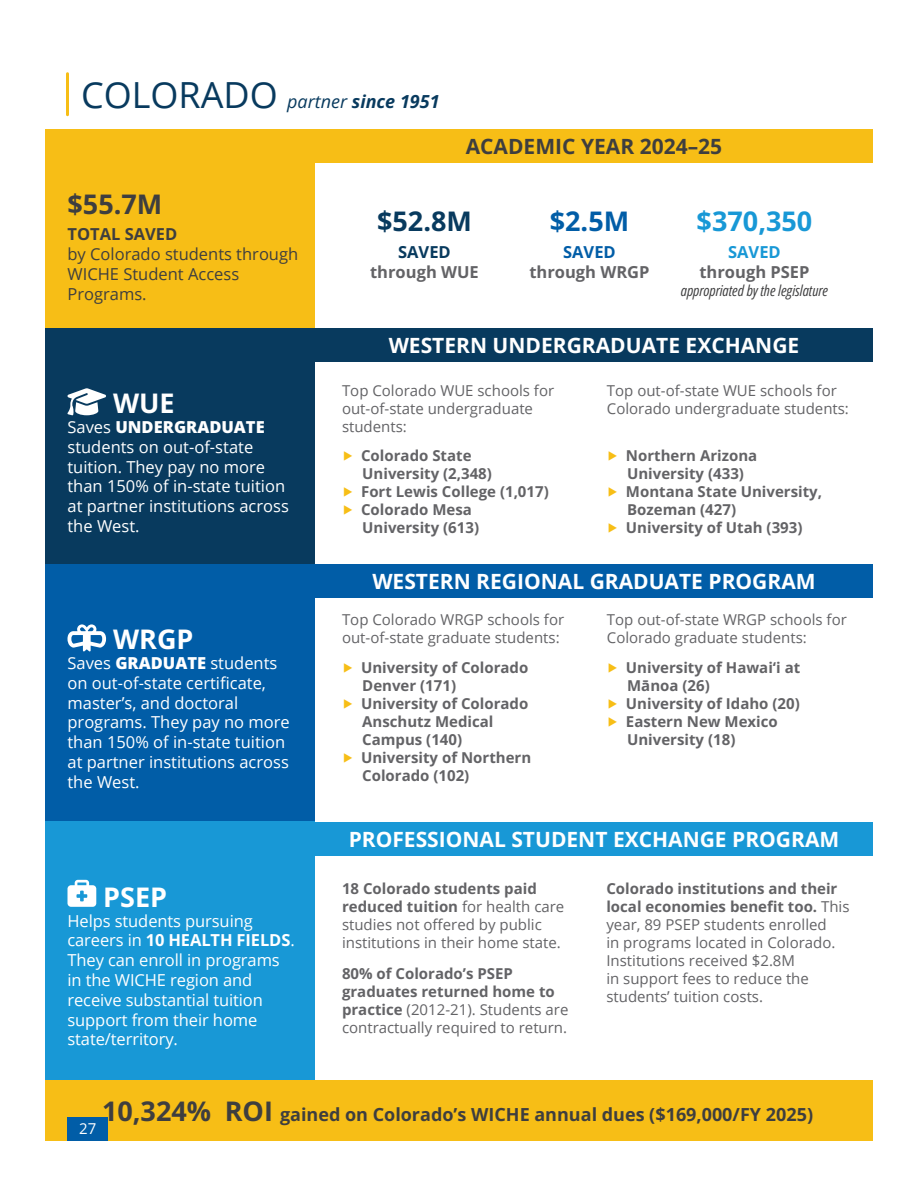
<style>
.page{position:relative;width:918px;height:1188px;background:#fff}
.page>*{position:absolute;margin:0;border:0;box-sizing:border-box;transform-origin:0 0}
.Factsheet_Heading_2{font:700 27px "Open Sans";color:#3e3e3f}
.t1{font:700 27px "Open Sans";color:#fff}
.t2{font:700 27px "Open Sans";color:#1898d6}
.t3{font:700 27px "Open Sans";color:#083a5e}
.t4{font:700 27px "Open Sans";color:#015da7}
.Factsheet_Heading_2-2{font:700 21px "Open Sans";color:#fff}
.Factsheet_Heading_2-3{font:700 21px "Open Sans";color:#3e3e3f}
.t5{font:700 18px "Open Sans";color:#3e3e3f}
.Heading_1{font:italic 700 18px "Open Sans";color:#083a5e}
.t6{font:16.5px/19.8px "Open Sans";color:#fff}
.t7{font:16.5px/19.8px "Open Sans";color:#3e3e3f}
.t8{font:700 16.5px/19.8px "Open Sans";color:#636366;text-align:center}
.Factsheet_Heading_2-4{font:700 16.5px "Open Sans";color:#3e3e3f}
.t9{font:15px/18px "Open Sans";color:#636366}
.t10{font:700 15px/18px "Open Sans";color:#636366}
.t11{font:italic 15px "Open Sans Condensed";color:#3e3e3f}
.t12{font:15px "Open Sans";color:#fff}
.s1{font-weight:400;font-style:normal;font-size:36px}
.s2{font-weight:400}
.s3{font-weight:800}
.s4{font-weight:700}
.s5{color:#083a5e}
.s6{color:#015da7}
.s7{color:#1898d6}
.s8{color:#f7be16}
.s9{font-size:27px}
</style>
<div class="page">
<div style="left:45px;top:1080px;width:828px;height:61px;background:#f7be16"></div>
<div style="left:45px;top:129px;width:270px;height:199px;background:#f7be16"></div>
<div style="left:45px;top:328px;width:270px;height:236px;background:#083a5e"></div>
<div style="left:45px;top:564px;width:270px;height:258px;background:#015da7"></div>
<div style="left:45px;top:822px;width:270px;height:258px;background:#1898d6"></div>
<hr style="left:66px;top:74px;width:3px;height:41px;background:#f7be16">
<svg style="left:67px;top:388px;width:39px;height:27px"></svg>
<svg style="left:67px;top:624px;width:39px;height:28px"></svg>
<svg style="left:68px;top:880px;width:28px;height:27px"></svg>
<div style="left:315px;top:129px;width:558px;height:34px;background:#f7be16"></div>
<div style="left:315px;top:328px;width:558px;height:34px;background:#083a5e"></div>
<div style="left:315px;top:564px;width:558px;height:34px;background:#015da7"></div>
<div style="left:315px;top:822px;width:558px;height:33px;background:#1898d6"></div>
<div style="left:68px;top:1117px;width:40px;height:23px;background:#015da7"></div>
<h1 class="Heading_1" style="left:81px;top:89px;width:360px"><span class="s1">COLORADO</span> <span class="s2">partner</span> since 1951</h1>
<h2 class="Factsheet_Heading_2-3" style="left:466px;top:132px;width:258px">ACADEMIC YEAR 2024–25</h2>
<h2 class="Factsheet_Heading_2" style="left:68px;top:185px;width:96px">$55.7M</h2>
<h2 class="Factsheet_Heading_2-4" style="left:68px;top:223px;width:111px">TOTAL SAVED</h2>
<p class="t7" style="left:68px;top:244px;width:232px">by Colorado students through<br>WICHE Student Access<br>Programs.</p>
<p class="t1" style="left:113px;top:385px;width:63px">WUE</p>
<p class="t6" style="left:68px;top:417px;width:223px">Saves <span class="s3">UNDERGRADUATE </span>students on out-of-state tuition. They pay no more than 150% of in-state tuition at partner institutions across the West.</p>
<p class="t1" style="left:113px;top:621px;width:82px">WRGP</p>
<p class="t6" style="left:68px;top:653px;width:224px">Saves <span class="s3">GRADUATE</span> students on out-of-state certificate, master’s, and doctoral programs. They pay no more than 150% of in-state tuition at partner institutions across the West.</p>
<p class="t1" style="left:103px;top:879px;width:65px">PSEP</p>
<p class="t6" style="left:68px;top:910px;width:229px">Helps students pursuing careers in <span class="s4">10 HEALTH FIELDS</span>.<br>They can enroll in programs in the WICHE region and receive substantial tuition support from their home state/territory.</p>
<p class="t3" style="left:377px;top:202px;width:96px">$52.8M</p>
<p class="t4" style="left:550px;top:202px;width:81px">$2.5M</p>
<p class="t2" style="left:697px;top:202px;width:117px">$370,350</p>
<p class="t8" style="left:370px;top:242px;width:110px"><span class="s5">SAVED </span>through WUE</p>
<p class="t8" style="left:529px;top:242px;width:122px"><span class="s6">SAVED </span>through WRGP</p>
<p class="t8" style="left:699px;top:242px;width:112px"><span class="s7">SAVED </span>through PSEP</p>
<p class="t11" style="left:681px;top:280px;width:149px">appropriated by the legislature</p>
<h2 class="Factsheet_Heading_2-2" style="left:389px;top:331px;width:412px">WESTERN UNDERGRADUATE EXCHANGE</h2>
<p class="t9" style="left:342px;top:381px;width:214px">Top Colorado WUE schools for out-of-state undergraduate students:</p>
<p class="t10" style="left:362px;top:446px;width:131px;text-indent:-20px"><span class="s8">▶</span> Colorado State<br>University (2,348)</p>
<p class="t10" style="left:342px;top:482px;width:208px"><span class="s8">▶</span> Fort Lewis College (1,017)</p>
<p class="t10" style="left:362px;top:500px;width:118px;text-indent:-20px"><span class="s8">▶</span> Colorado Mesa<br>University (613)</p>
<p class="t9" style="left:607px;top:381px;width:244px">Top out-of-state WUE schools for<br>Colorado undergraduate students:</p>
<p class="t10" style="left:607px;top:446px;width:152px;text-align:center"><span class="s8">▶</span> Northern Arizona<br>University (433)</p>
<p class="t10" style="left:627px;top:482px;width:196px;text-indent:-20px"><span class="s8">▶</span> Montana State University,<br>Bozeman (427)</p>
<p class="t10" style="left:607px;top:518px;width:197px"><span class="s8">▶</span> University of Utah (393)</p>
<h2 class="Factsheet_Heading_2-2" style="left:372px;top:567px;width:445px">WESTERN REGIONAL GRADUATE PROGRAM</h2>
<p class="t9" style="left:342px;top:610px;width:224px">Top Colorado WRGP schools for out-of-state graduate students:</p>
<p class="t10" style="left:362px;top:658px;width:168px;text-indent:-20px"><span class="s8">▶</span> University of Colorado<br>Denver (171)</p>
<p class="t10" style="left:362px;top:694px;width:168px;text-indent:-20px"><span class="s8">▶</span> University of Colorado<br>Anschutz Medical<br>Campus (140)</p>
<p class="t10" style="left:362px;top:748px;width:170px;text-indent:-20px"><span class="s8">▶</span> University of Northern<br>Colorado (102)</p>
<p class="t9" style="left:607px;top:610px;width:241px">Top out-of-state WRGP schools for<br>Colorado graduate students:</p>
<p class="t10" style="left:627px;top:658px;width:175px;text-indent:-20px"><span class="s8">▶</span> University of Hawai‘i at<br>Mānoa (26)</p>
<p class="t10" style="left:607px;top:694px;width:194px"><span class="s8">▶</span> University of Idaho (20)</p>
<p class="t10" style="left:627px;top:712px;width:152px;text-indent:-20px"><span class="s8">▶</span> Eastern New Mexico<br>University (18)</p>
<h2 class="Factsheet_Heading_2-2" style="left:349px;top:825px;width:492px">PROFESSIONAL STUDENT EXCHANGE PROGRAM</h2>
<p class="t9" style="left:342px;top:879px;width:224px"><span class="s4">18 Colorado students paid reduced tuition</span> for health care studies not offered by public institutions in their home state.</p>
<p class="t9" style="left:342px;top:965px;width:228px"><span class="s4">80% of Colorado’s PSEP graduates returned home to practice</span> (2012-21). Students are contractually required to return.</p>
<p class="t9" style="left:606px;top:879px;width:245px"><span class="s4">Colorado institutions and their local economies benefit too.</span> This year, 89 PSEP students enrolled<br>in programs located in Colorado.<br>Institutions received $2.8M<br>in support fees to reduce the students’ tuition costs.</p>
<p class="t12" style="left:79px;top:1118px;width:19px">27</p>
<p class="Factsheet_Heading_2" style="left:102px;top:1093px;width:111px">10,324%</p>
<p class="t5" style="left:225px;top:1102px;width:590px"><span class="s9">ROI</span> gained on Colorado’s WICHE annual dues ($169,000/FY 2025)</p>
</div>
